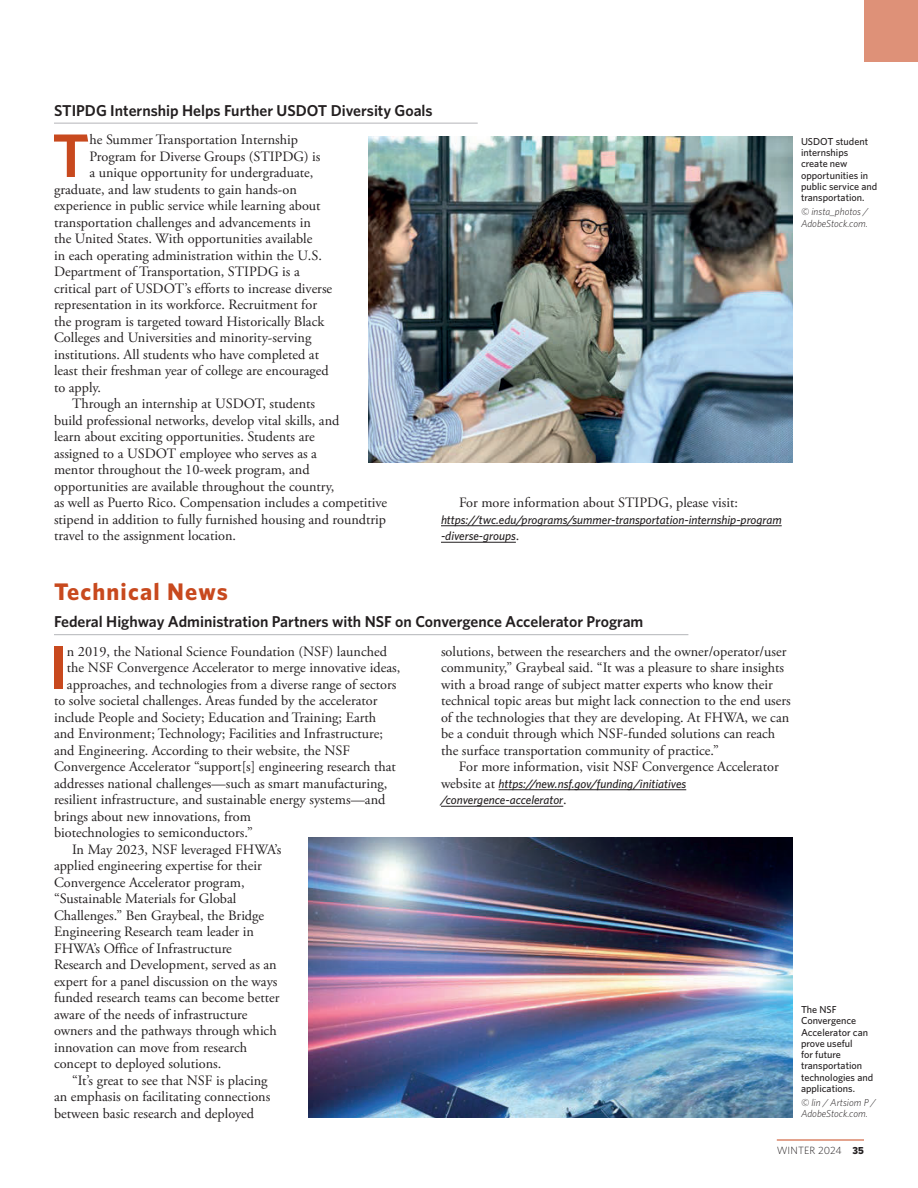
<style>
.page{position:relative;width:918px;height:1188px;background:#fff}
.page>*{position:absolute;margin:0;border:0;box-sizing:border-box;transform-origin:0 0}
.t1{font:600 61.65px "Whitney";color:#c8491e}
.t2{font:700 24px "Whitney";letter-spacing:.05em;color:#c8491e}
.t3{font:600 15.75px "Whitney";color:#231f20}
.t4{font:14.25px/16.5px "Adobe Garamond Pro";color:#231f20}
.t5{font:italic 500 12.15px/16.5px "Whitney";color:#231f20}
.t6{font:300 10.5px "Whitney";letter-spacing:.01em;color:#231f20}
.t7{font:500 10.2px/11.2px "Whitney";color:#231f20}
.t8{font:italic 300 10.2px/11.2px "Whitney";color:#231f20}
.s1{font-family:"Adobe Garamond Pro";font-weight:400;font-style:normal;font-size:14.25px}
.s2{font-family:"Proxima Nova Cond Extrabld";font-weight:400}
</style>
<div class="page">
<hr style="left:777px;top:1140px;width:87px;height:1px;background:#c8491e">
<hr style="left:54px;top:123px;width:424px;height:1px;background:#bcbdc0">
<hr style="left:441px;top:525px;width:341px;height:1px;background:#231f20">
<hr style="left:441px;top:542px;width:75px;height:1px;background:#231f20">
<hr style="left:54px;top:634px;width:634px;height:1px;background:#bcbdc0">
<hr style="left:499px;top:789px;width:187px;height:1px;background:#231f20">
<hr style="left:441px;top:806px;width:122px;height:1px;background:#231f20">
<img style="left:368px;top:137px;width:424px;height:325px">
<img style="left:308px;top:837px;width:484px;height:281px">
<div style="left:864px;top:0;width:54px;height:62px;background:#de9178"></div>
<h4 class="t3" style="left:54px;top:100px;width:380px">STIPDG Internship Helps Further USDOT Diversity Goals</h4>
<p class="t1" style="left:52px;top:115px;width:39px">T</p>
<p class="t4" style="left:89px;top:132px;width:210px">he Summer Transportation Internship</p>
<p class="t4" style="left:89px;top:148px;width:233px">Program for Diverse Groups (STIPDG) is</p>
<p class="t4" style="left:89px;top:165px;width:225px">a unique opportunity for undergraduate,</p>
<p class="t4" style="left:54px;top:181px;width:244px">graduate, and law students to gain hands-on</p>
<p class="t4" style="left:54px;top:198px;width:268px">experience in public service while learning about</p>
<p class="t4" style="left:54px;top:214px;width:258px">transportation challenges and advancements in</p>
<p class="t4" style="left:54px;top:231px;width:260px">the United States. With opportunities available</p>
<p class="t4" style="left:54px;top:247px;width:270px">in each operating administration within the U.S.</p>
<p class="t4" style="left:54px;top:264px;width:247px">Department of Transportation, STIPDG is a</p>
<p class="t4" style="left:54px;top:280px;width:280px">critical part of USDOT’s efforts to increase diverse</p>
<p class="t4" style="left:54px;top:297px;width:265px">representation in its workforce. Recruitment for</p>
<p class="t4" style="left:54px;top:313px;width:272px">the program is targeted toward Historically Black</p>
<p class="t4" style="left:54px;top:330px;width:259px">Colleges and Universities and minority-serving</p>
<p class="t4" style="left:54px;top:346px;width:267px">institutions. All students who have completed at</p>
<p class="t4" style="left:54px;top:363px;width:276px">least their freshman year of college are encouraged</p>
<p class="t4" style="left:54px;top:379px;width:49px">to apply.</p>
<p class="t4" style="left:54px;top:396px;width:335px;text-indent:18px">Through an internship at USDOT, students<br>build professional networks, develop vital skills, and<br>learn about exciting opportunities. Students are<br>assigned to a USDOT employee who serves as a<br>mentor throughout the 10-week program, and opportunities are available throughout the country,<br>as well as Puerto Rico. Compensation includes a competitive stipend in addition to fully furnished housing and roundtrip travel to the assignment location.</p>
<p class="t4" style="left:459px;top:495px;width:281px">For more information about STIPDG, please visit:</p>
<p class="t5" style="left:441px;top:511px;width:342px">https://twc.edu/programs/summer-transportation-internship-program -diverse-groups<span class="s1">.</span></p>
<p class="t7" style="left:801px;top:136px;width:78px">USDOT student internships create new opportunities in public service and transportation.</p>
<p class="t8" style="left:801px;top:206px;width:69px">© insta_photos /<br>AdobeStock.com.</p>
<h3 class="t2" style="left:54px;top:576px;width:175px">Technical News</h3>
<h4 class="t3" style="left:54px;top:611px;width:591px">Federal Highway Administration Partners with NSF on Convergence Accelerator Program</h4>
<p class="t1" style="left:49px;top:626px;width:19px">I</p>
<p class="t4" style="left:67px;top:643px;width:322px">n 2019, the National Science Foundation (NSF) launched</p>
<p class="t4" style="left:441px;top:643px;width:351px">solutions, between the researchers and the owner/operator/user community,” Graybeal said. “It was a pleasure to share insights with a broad range of subject matter experts who know their technical topic areas but might lack connection to the end users of the technologies that they are developing. At FHWA, we can be a conduit through which NSF-funded solutions can reach the surface transportation community of practice.”</p>
<p class="t4" style="left:459px;top:759px;width:321px">For more information, visit NSF Convergence Accelerator</p>
<p class="t5" style="left:441px;top:775px;width:247px"><span class="s1">website at</span> https://new.nsf.gov/funding/initiatives /convergence-accelerator<span class="s1">.</span></p>
<p class="t4" style="left:67px;top:660px;width:335px">the NSF Convergence Accelerator to merge innovative ideas,</p>
<p class="t4" style="left:67px;top:676px;width:331px">approaches, and technologies from a diverse range of sectors</p>
<p class="t4" style="left:54px;top:693px;width:325px">to solve societal challenges. Areas funded by the accelerator</p>
<p class="t4" style="left:54px;top:709px;width:324px">include People and Society; Education and Training; Earth</p>
<p class="t4" style="left:54px;top:726px;width:331px">and Environment; Technology; Facilities and Infrastructure;</p>
<p class="t4" style="left:54px;top:742px;width:298px">and Engineering. According to their website, the NSF</p>
<p class="t4" style="left:54px;top:759px;width:343px">Convergence Accelerator “support[s] engineering research that</p>
<p class="t4" style="left:54px;top:775px;width:335px">addresses national challenges—such as smart manufacturing,</p>
<p class="t4" style="left:54px;top:792px;width:333px">resilient infrastructure, and sustainable energy systems—and</p>
<p class="t4" style="left:54px;top:808px;width:198px">brings about new innovations, from</p>
<p class="t4" style="left:54px;top:825px;width:200px">biotechnologies to semiconductors.”</p>
<p class="t4" style="left:54px;top:841px;width:229px;text-indent:18px">In May 2023, NSF leveraged FHWA’s applied engineering expertise for their Convergence Accelerator program, “Sustainable Materials for Global Challenges.” Ben Graybeal, the Bridge Engineering Research team leader in FHWA’s Office of Infrastructure Research and Development, served as an expert for a panel discussion on the ways funded research teams can become better aware of the needs of infrastructure owners and the pathways through which innovation can move from research concept to deployed solutions.</p>
<p class="t4" style="left:54px;top:1072px;width:218px;text-indent:18px">“It’s great to see that NSF is placing an emphasis on facilitating connections between basic research and deployed</p>
<p class="t7" style="left:801px;top:1004px;width:74px">The NSF<br>Convergence<br>Accelerator can prove useful<br>for future transportation technologies and applications.</p>
<p class="t8" style="left:801px;top:1097px;width:76px">© lin / Artsiom P /<br>AdobeStock.com.</p>
<p class="t6" style="left:777px;top:1144px;width:89px">WINTER 2024 <span class="s2">35</span></p>
</div>
